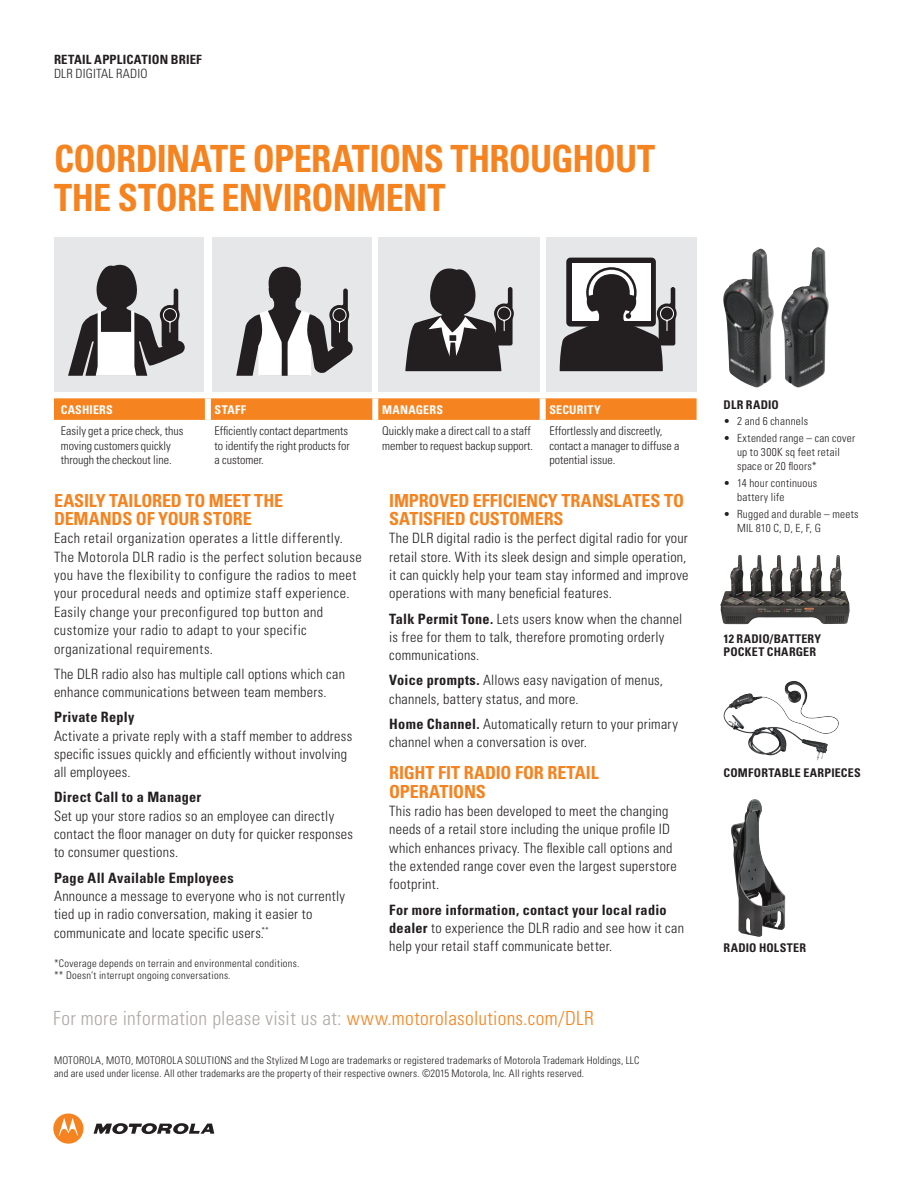
<style>
.page{position:relative;width:918px;height:1188px;background:#fff}
.page>*{position:absolute;margin:0;border:0;box-sizing:border-box;transform-origin:0 0}
.t1{font:700 condensed 37.5px/39px "Univers";letter-spacing:-.02em;color:#f58320;scale:.96 1}
.t2{font:300 condensed 19.5px "Univers";letter-spacing:.015em;color:#afa9a6}
.t3{font:700 condensed 18px/18.5px "Univers";letter-spacing:-.005em;color:#f58320}
.t4{font:300 condensed 14.25px/18.3px "Univers";letter-spacing:.02em;color:#231f20}
.t5{font:700 condensed 14.25px "Univers";letter-spacing:.02em;color:#231f20}
.t6{font:700 condensed 12.75px "Univers";letter-spacing:.015em;color:#231f20}
.t7{font:300 condensed 12.75px "Univers";letter-spacing:.015em;color:#231f20}
.t8{font:300 condensed 12px/14.4px "Univers";color:#231f20}
.t9{font:700 condensed 12px/12.8px "Univers";letter-spacing:.02em;color:#231f20}
.t10{font:700 condensed 12px "Univers";letter-spacing:.02em;color:#fff}
.t11{font:300 condensed 11.25px/14.2px "Univers";letter-spacing:.025em;color:#231f20}
.t12{font:300 condensed 10.5px/12.6px "Univers";letter-spacing:.025em;color:#231f20}
.s1{font-weight:700}
.s2{color:#f58320}
</style>
<div class="page">
<svg style="left:54px;top:398px;width:643px;height:22px;background:#f58525"></svg>
<div style="left:205px;top:398px;width:6px;height:22px;background:#fff"></div>
<div style="left:372px;top:398px;width:6px;height:22px;background:#fff"></div>
<div style="left:540px;top:398px;width:6px;height:22px;background:#fff"></div>
<div style="left:55px;top:238px;width:149px;height:154px;background:#e6e7e9"></div>
<div style="left:379px;top:238px;width:161px;height:154px;background:#e6e7e9"></div>
<div style="left:212px;top:238px;width:160px;height:154px;background:#e6e7e9"></div>
<div style="left:546px;top:238px;width:151px;height:154px;background:#e6e7e9"></div>
<div style="left:566px;top:258px;width:90px;height:69px;background:#231f20;border-radius:4px"></div>
<div style="left:572px;top:263px;width:78px;height:58px;background:#fff"></div>
<svg style="left:94px;top:1123px;width:120px;height:12px"></svg>
<div style="left:54px;top:1114px;width:29px;height:29px;background:#f58728;border-radius:50%"></div>
<div style="left:53px;top:1114px;width:30px;height:30px;background:#f58320;border-radius:50%"></div>
<svg style="left:59px;top:1118px;width:19px;height:18px"></svg>
<img style="left:781px;top:247px;width:43px;height:141px">
<img style="left:723px;top:249px;width:42px;height:139px">
<img style="left:720px;top:555px;width:28px;height:69px">
<img style="left:785px;top:681px;width:10px;height:22px">
<img style="left:731px;top:799px;width:31px;height:138px">
<svg style="left:405px;top:268px;width:109px;height:103px"></svg>
<svg style="left:236px;top:267px;width:117px;height:109px"></svg>
<svg style="left:68px;top:264px;width:117px;height:112px"></svg>
<svg style="left:560px;top:267px;width:117px;height:104px"></svg>
<p class="t6" style="left:54px;top:52px;width:149px">RETAIL APPLICATION BRIEF</p>
<p class="t7" style="left:54px;top:66px;width:95px">DLR DIGITAL RADIO</p>
<h1 class="t1" style="left:54px;top:138px;width:628px">COORDINATE OPERATIONS THROUGHOUT<br>THE STORE ENVIRONMENT</h1>
<p class="t10" style="left:61px;top:402px;width:54px">CASHIERS</p>
<p class="t10" style="left:215px;top:402px;width:33px">STAFF</p>
<p class="t10" style="left:382px;top:402px;width:63px">MANAGERS</p>
<p class="t10" style="left:549px;top:402px;width:53px">SECURITY</p>
<p class="t8" style="left:61px;top:424px;width:124px">Easily get a price check, thus moving customers quickly through the checkout line.</p>
<p class="t8" style="left:215px;top:424px;width:137px">Efficiently contact departments to identify the right products for a customer.</p>
<p class="t8" style="left:382px;top:424px;width:153px">Quickly make a direct call to a staff member to request backup support.</p>
<p class="t8" style="left:549px;top:424px;width:131px">Effortlessly and discreetly, contact a manager to diffuse a potential issue.</p>
<p class="t3" style="left:54px;top:491px;width:231px">EASILY TAILORED TO MEET THE<br>DEMANDS OF YOUR STORE</p>
<p class="t4" style="left:54px;top:529px;width:309px">Each retail organization operates a little differently.<br>The Motorola DLR radio is the perfect solution because you have the flexibility to configure the radios to meet your procedural needs and optimize staff experience.<br>Easily change your preconfigured top button and customize your radio to adapt to your specific organizational requirements.</p>
<p class="t4" style="left:54px;top:664px;width:293px">The DLR radio also has multiple call options which can enhance communications between team members.</p>
<p class="t5" style="left:54px;top:708px;width:82px">Private Reply</p>
<p class="t4" style="left:54px;top:726px;width:300px">Activate a private reply with a staff member to address specific issues quickly and efficiently without involving all employees.</p>
<p class="t5" style="left:54px;top:789px;width:149px">Direct Call to a Manager</p>
<p class="t4" style="left:54px;top:806px;width:301px">Set up your store radios so an employee can directly contact the floor manager on duty for quicker responses to consumer questions.</p>
<p class="t5" style="left:54px;top:869px;width:181px">Page All Available Employees</p>
<p class="t4" style="left:54px;top:887px;width:293px">Announce a message to everyone who is not currently tied up in radio conversation, making it easier to communicate and locate specific users.<sup>**</sup></p>
<p class="t3" style="left:389px;top:491px;width:296px">IMPROVED EFFICIENCY TRANSLATES TO<br>SATISFIED CUSTOMERS</p>
<p class="t4" style="left:389px;top:529px;width:301px">The DLR digital radio is the perfect digital radio for your retail store. With its sleek design and simple operation, it can quickly help your team stay informed and improve operations with many beneficial features.</p>
<p class="t4" style="left:389px;top:609px;width:295px"><span class="s1">Talk Permit Tone.</span> Lets users know when the channel is free for them to talk, therefore promoting orderly communications.</p>
<p class="t4" style="left:389px;top:671px;width:275px"><span class="s1">Voice prompts.</span> Allows easy navigation of menus, channels, battery status, and more.</p>
<p class="t4" style="left:389px;top:715px;width:290px"><span class="s1">Home Channel.</span> Automatically return to your primary channel when a conversation is over.</p>
<p class="t3" style="left:389px;top:763px;width:211px">RIGHT FIT RADIO FOR RETAIL<br>OPERATIONS</p>
<p class="t4" style="left:389px;top:802px;width:289px">This radio has been developed to meet the changing needs of a retail store including the unique profile ID which enhances privacy. The flexible call options and the extended range cover even the largest superstore footprint.</p>
<p class="t4" style="left:389px;top:900px;width:296px"><span class="s1">For more information, contact your local radio dealer</span> to experience the DLR radio and see how it can help your retail staff communicate better.</p>
<p class="t12" style="left:54px;top:957px;width:247px">*Coverage depends on terrain and environmental conditions. ** Doesn’t interrupt ongoing conversations.</p>
<h2 class="t2" style="left:53px;top:1006px;width:542px">For more information please visit us at: <span class="s2">www.motorolasolutions.com/DLR</span></h2>
<p class="t12" style="left:54px;top:1053px;width:587px;line-height:13.5px">MOTOROLA, MOTO, MOTOROLA SOLUTIONS and the Stylized M Logo are trademarks or registered trademarks of Motorola Trademark Holdings, LLC and are used under license. All other trademarks are the property of their respective owners. ©2015 Motorola, Inc. All rights reserved.</p>
<p class="t9" style="left:724px;top:398px;width:57px">DLR RADIO</p>
<p class="t11" style="left:724px;top:414px;width:86px">• 2 and 6 channels</p>
<p class="t11" style="left:737px;top:431px;width:120px;text-indent:-14px">• Extended range – can cover up to 300K sq feet retail space or 20 floors*</p>
<p class="t11" style="left:737px;top:476px;width:82px;text-indent:-14px">• 14 hour continuous battery life</p>
<p class="t11" style="left:737px;top:507px;width:123px;text-indent:-14px">• Rugged and durable – meets<br>MIL 810 C, D, E, F, G</p>
<p class="t9" style="left:724px;top:632px;width:99px">12 RADIO/BATTERY<br>POCKET CHARGER</p>
<p class="t9" style="left:724px;top:766px;width:139px">COMFORTABLE EARPIECES</p>
<p class="t9" style="left:724px;top:941px;width:84px">RADIO HOLSTER</p>
</div>
